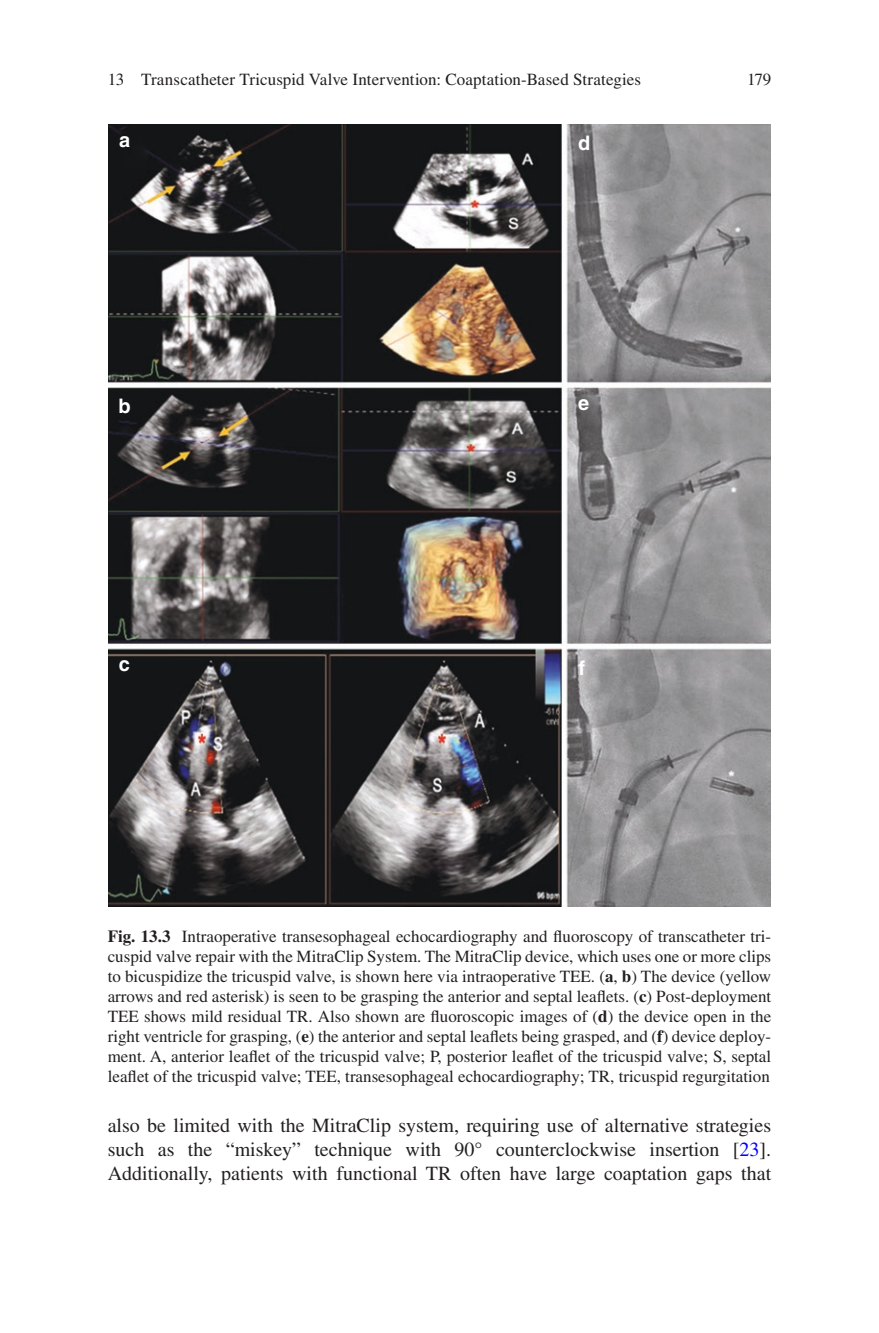
<style>
.page{position:relative;width:879px;height:1333px;background:#fff}
.page>*{position:absolute;margin:0;border:0;box-sizing:border-box;transform-origin:0 0}
.t1{font:20px/24px "Times LT Std";color:#231f20;text-align:justify}
.t2{font:20px "Helvetica Bold 3";color:#fff}
.t3{font:17px/20px "Times LT Std";color:#231f20;text-align:justify}
.s1{font-weight:700}
.s2{color:#00f}
</style>
<div class="page">
<img style="left:108px;top:124px;width:663px;height:782px">
<p class="t3" style="left:108px;top:69px;width:535px">13 Transcatheter Tricuspid Valve Intervention: Coaptation-Based Strategies</p>
<p class="t2" style="left:119px;top:127px;width:13px">a</p>
<p class="t2" style="left:578px;top:131px;width:14px">d</p>
<p class="t2" style="left:119px;top:394px;width:14px">b</p>
<p class="t2" style="left:578px;top:390px;width:13px">e</p>
<p class="t2" style="left:119px;top:652px;width:13px">c</p>
<p class="t2" style="left:578px;top:655px;width:8px">f</p>
<p class="t3" style="left:747px;top:69px;width:26px">179</p>
<p class="t3" style="left:108px;top:926px;width:665px"><span class="s1">Fig. 13.3</span> Intraoperative transesophageal echocardiography and fluoroscopy of transcatheter tri&shy;cuspid valve repair with the MitraClip System. The MitraClip device, which uses one or more clips to bicuspidize the tricuspid valve, is shown here via intraoperative TEE. (<span class="s1">a</span>, <span class="s1">b</span>) The device (yellow arrows and red asterisk) is seen to be grasping the anterior and septal leaflets. (<span class="s1">c</span>) Post-deployment TEE shows mild residual TR. Also shown are fluoroscopic images of (<span class="s1">d</span>) the device open in the right ventricle for grasping, (<span class="s1">e</span>) the anterior and septal leaflets being grasped, and (<span class="s1">f</span>) device deploy&shy;ment. A, anterior leaflet of the tricuspid valve; P, posterior leaflet of the tricuspid valve; S, septal leaflet of the tricuspid valve; TEE, transesophageal echocardiography; TR, tricuspid regurgitation</p>
<p class="t1" style="left:108px;top:1112px;width:665px">also be limited with the MitraClip system, requiring use of alternative strategies such as the “miskey” technique with 90° counterclockwise insertion [<span class="s2">23</span>].<br>Additionally, patients with functional TR often have large coaptation gaps that</p>
</div>
